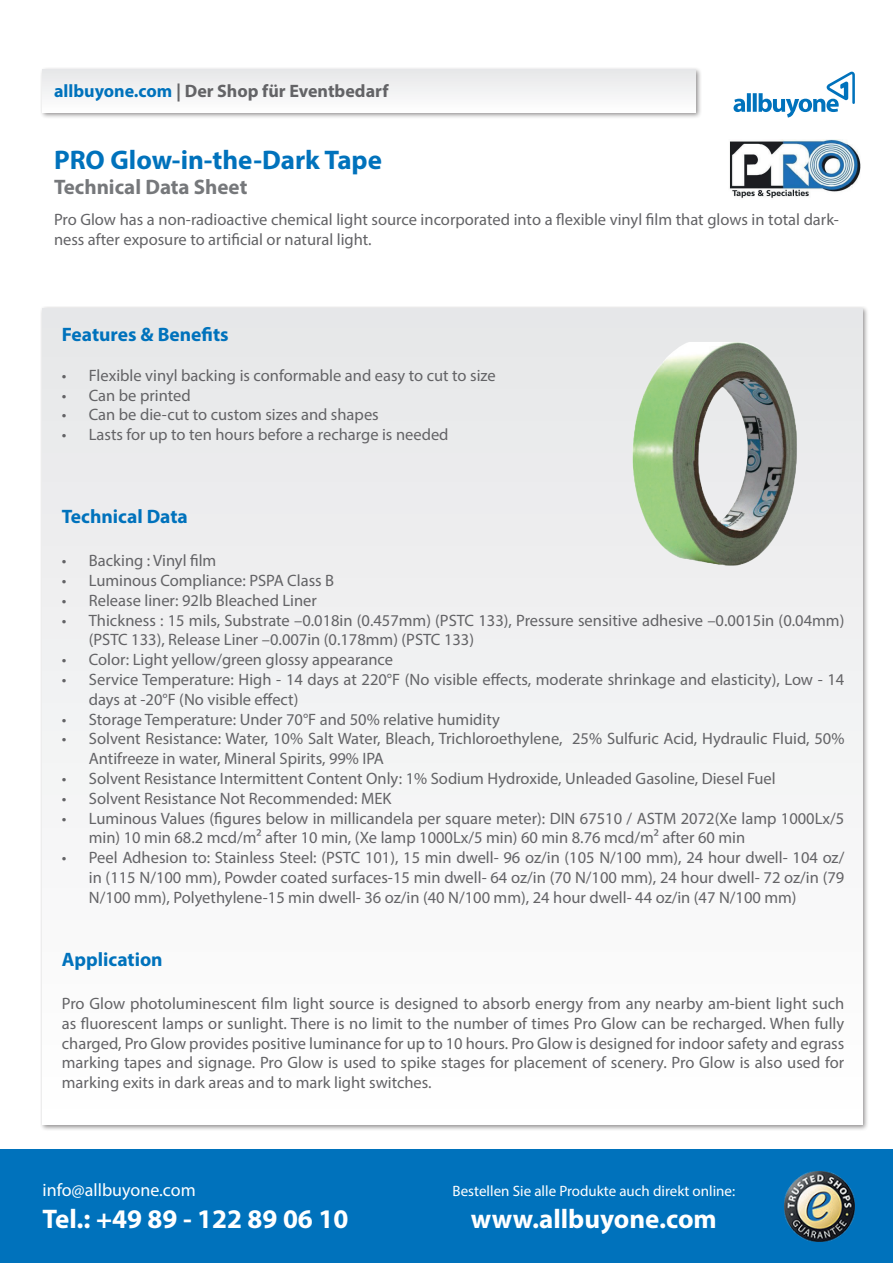
<style>
.page{position:relative;width:893px;height:1263px;background:#fff}
.page>*{position:absolute;margin:0;border:0;box-sizing:border-box;transform-origin:0 0}
.t1{font:700 27px "Myriad Pro";color:#fff}
.t2{font:700 27px "Myriad Pro";color:#0072bc}
.t3{font:700 21px "Myriad Pro";color:#76787b}
.t4{font:700 19.5px "Myriad Pro";color:#0072bc}
.t5{font:700 18px "Myriad Pro";color:#636366}
.t6{font:18px "Myriad Pro";color:#fff}
.Absatz{font:16.5px/19.8px "Myriad Pro";color:#636366}
.t7{font:15px "Myriad Pro";color:#fff}
.s1{color:#0072bc}
</style>
<div class="page">
<svg style="left:733px;top:72px;width:122px;height:46px"></svg>
<div style="left:40px;top:67px;width:662px;height:52px;background:#231f20;opacity:.5"></div>
<div style="left:43px;top:70px;width:652px;height:42px;background:#f1f2f3"></div>
<div style="left:0;top:1149px;width:893px;height:114px;background:#0072bc"></div>
<img style="left:784px;top:1171px;width:71px;height:70px">
<div style="left:40px;top:306px;width:829px;height:826px;background:#231f20;opacity:.5"></div>
<div style="left:43px;top:308px;width:819px;height:817px;background:#f3f4f4"></div>
<img style="left:729px;top:139px;width:132px;height:60px">
<img style="left:597px;top:334px;width:242px;height:232px">
<p class="t5" style="left:54px;top:79px;width:336px"><span class="s1">allbuyone.com</span> | Der Shop für Eventbedarf</p>
<h1 class="t2" style="left:54px;top:142px;width:330px">PRO Glow-in-the-Dark Tape</h1>
<p class="t3" style="left:54px;top:174px;width:195px">Technical Data Sheet</p>
<p class="Absatz" style="left:54px;top:209px;width:786px">Pro Glow has a non-radioactive chemical light source incorporated into a flexible vinyl film that glows in total dark&shy;ness after exposure to artificial or natural light.</p>
<h2 class="t4" style="left:62px;top:322px;width:168px">Features &amp; Benefits</h2>
<p class="Absatz" style="left:62px;top:365px;width:435px">• Flexible vinyl backing is conformable and easy to cut to size</p>
<p class="Absatz" style="left:62px;top:385px;width:130px">• Can be printed</p>
<p class="Absatz" style="left:62px;top:405px;width:318px">• Can be die-cut to custom sizes and shapes</p>
<p class="Absatz" style="left:62px;top:424px;width:388px">• Lasts for up to ten hours before a recharge is needed</p>
<h2 class="t4" style="left:62px;top:504px;width:128px">Technical Data</h2>
<p class="Absatz" style="left:62px;top:550px;width:156px">• Backing : Vinyl film</p>
<p class="Absatz" style="left:62px;top:570px;width:274px">• Luminous Compliance: PSPA Class B</p>
<p class="Absatz" style="left:62px;top:590px;width:257px">• Release liner: 92lb Bleached Liner</p>
<p class="Absatz" style="left:89px;top:610px;width:757px;text-indent:-27px">• Thickness : 15 mils, Substrate –0.018in (0.457mm) (PSTC 133), Pressure sensitive adhesive –0.0015in (0.04mm) (PSTC 133), Release Liner –0.007in (0.178mm) (PSTC 133)</p>
<p class="Absatz" style="left:62px;top:649px;width:333px">• Color: Light yellow/green glossy appearance</p>
<p class="Absatz" style="left:89px;top:669px;width:757px;text-indent:-27px">• Service Temperature: High ‐ 14 days at 220°F (No visible effects, moderate shrinkage and elasticity), Low ‐ 14 days at ‐20°F (No visible effect)</p>
<p class="Absatz" style="left:62px;top:709px;width:439px">• Storage Temperature: Under 70°F and 50% relative humidity</p>
<p class="Absatz" style="left:89px;top:729px;width:757px;text-indent:-27px">• Solvent Resistance: Water, 10% Salt Water, Bleach, Trichloroethylene, 25% Sulfuric Acid, Hydraulic Fluid, 50%<br>Antifreeze in water, Mineral Spirits, 99% IPA</p>
<p class="Absatz" style="left:62px;top:768px;width:715px">• Solvent Resistance Intermittent Content Only: 1% Sodium Hydroxide, Unleaded Gasoline, Diesel Fuel</p>
<p class="Absatz" style="left:62px;top:788px;width:331px">• Solvent Resistance Not Recommended: MEK</p>
<p class="Absatz" style="left:89px;top:808px;width:757px;text-indent:-27px">• Luminous Values (figures below in millicandela per square meter): DIN 67510 / ASTM 2072(Xe lamp 1000Lx/5 min) 10 min 68.2 mcd/m² after 10 min, (Xe lamp 1000Lx/5 min) 60 min 8.76 mcd/m² after 60 min</p>
<p class="Absatz" style="left:89px;top:847px;width:757px;text-align:justify;text-indent:-27px">• Peel Adhesion to: Stainless Steel: (PSTC 101), 15 min dwell‐ 96 oz/in (105 N/100 mm), 24 hour dwell‐ 104 oz/ in (115 N/100 mm), Powder coated surfaces-15 min dwell‐ 64 oz/in (70 N/100 mm), 24 hour dwell‐ 72 oz/in (79<br>N/100 mm), Polyethylene-15 min dwell‐ 36 oz/in (40 N/100 mm), 24 hour dwell‐ 44 oz/in (47 N/100 mm)</p>
<h2 class="t4" style="left:62px;top:946px;width:102px">Application</h2>
<p class="Absatz" style="left:62px;top:993px;width:784px;text-align:justify">Pro Glow photoluminescent film light source is designed to absorb energy from any nearby am-bient light such as fluorescent lamps or sunlight. There is no limit to the number of times Pro Glow can be recharged. When fully charged, Pro Glow provides positive luminance for up to 10 hours. Pro Glow is designed for indoor safety and egrass marking tapes and signage. Pro Glow is used to spike stages for placement of scenery. Pro Glow is also used for marking exits in dark areas and to mark light switches.</p>
<p class="t6" style="left:43px;top:1178px;width:155px">info@allbuyone.com</p>
<p class="t7" style="left:453px;top:1181px;width:284px">Bestellen Sie alle Produkte auch direkt online:</p>
<h1 class="t1" style="left:43px;top:1201px;width:307px">Tel.: +49 89 - 122 89 06 10</h1>
<p class="t1" style="left:471px;top:1201px;width:247px">www.allbuyone.com</p>
</div>
